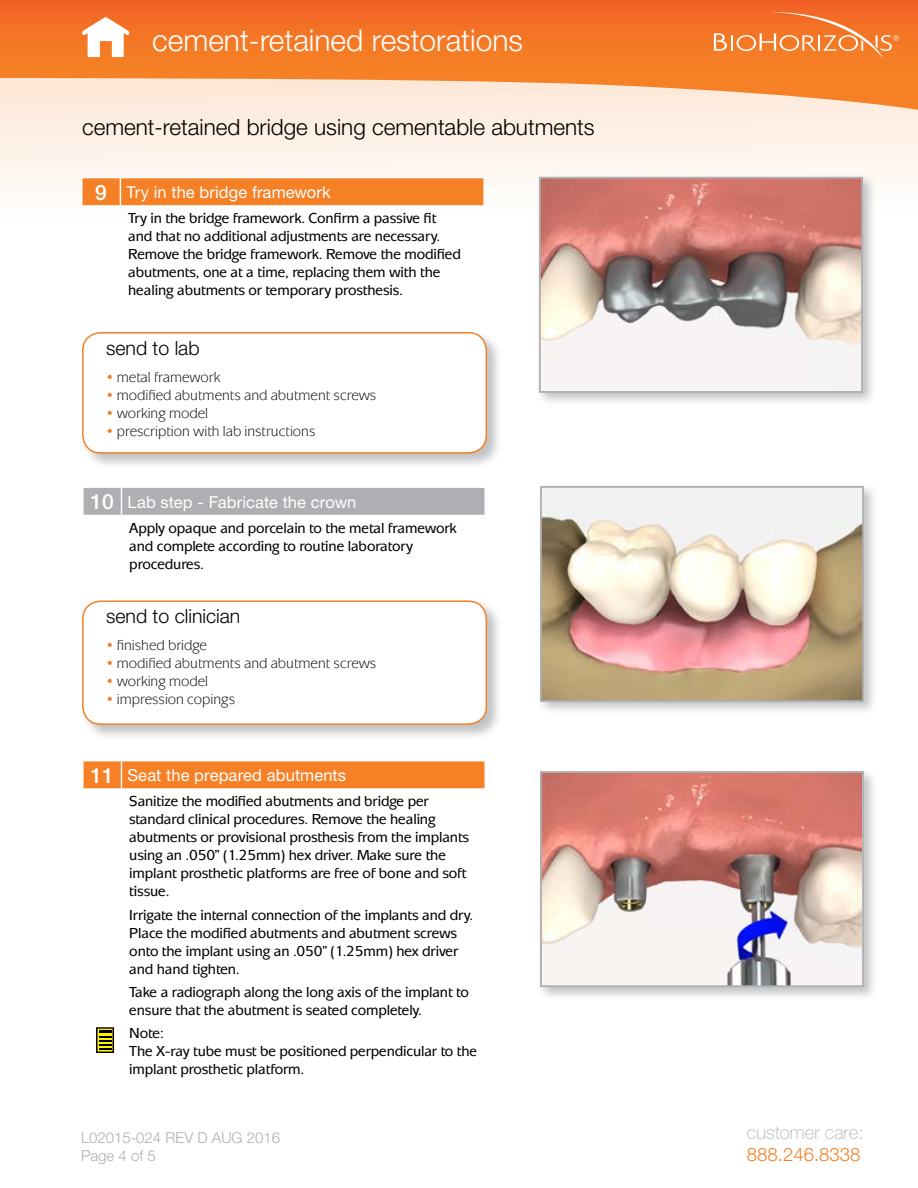
<style>
.page{position:relative;width:918px;height:1188px;background:#fff}
.page>*{position:absolute;margin:0;border:0;box-sizing:border-box;transform-origin:0 0}
.t1{font:300 30px "Helvetica Neue";color:#fff}
.t2{font:300 22.5px "Helvetica Neue";color:#000}
.t3{font:300 19.5px "Helvetica Neue";color:#000}
.t4{font:100 18.6px "Helvetica Neue";color:#adafb2}
.t5{font:300 18.6px "Helvetica Neue";color:#f58025}
.t6{font:16.5px "Helvetica Neue";letter-spacing:.005em;color:#fff}
.t7{font:500 15px/18px "Mixage ITC";letter-spacing:-.01em;color:#000}
.t8{font:15px "Mixage ITC";color:#000}
.t9{font:300 15px/18px "Helvetica Neue";color:#adafb2}
.s1{font-weight:500;font-size:21px}
.s2{color:#f58025}
</style>
<div class="page">
<svg style="left:0;top:112px;width:918px;height:78px;fill:#fef2e9"></svg>
<svg style="left:0;top:0;width:918px;height:112px;background:#f69456"></svg>
<svg style="left:714px;top:12px;width:185px;height:47px;background:#f4833d"></svg>
<svg style="left:81px;top:17px;width:49px;height:40px"></svg>
<div style="left:537px;top:482px;width:341px;height:233px;background:#adafb2;opacity:.75"></div>
<img style="left:543px;top:489px;width:318px;height:210px">
<div style="left:540px;top:486px;width:324px;height:216px;border:2px solid #adafb2"></div>
<div style="left:537px;top:768px;width:341px;height:232px;background:#adafb2;opacity:.75"></div>
<img style="left:543px;top:774px;width:318px;height:210px">
<div style="left:540px;top:771px;width:324px;height:216px;border:2px solid #adafb2"></div>
<svg style="left:83px;top:487px;width:401px;height:28px;background:#b0b2b5"></svg>
<div style="left:83px;top:761px;width:401px;height:28px;background:#f58025"></div>
<hr style="left:121px;top:788px;width:365px;height:2px;background:#fff">
<hr style="left:81px;top:177px;width:39px;height:1px;background:#fff">
<hr style="left:120px;top:177px;width:365px;height:1px;background:#fff">
<div style="left:81px;top:178px;width:402px;height:28px;background:#f58025"></div>
<hr style="left:483px;top:178px;width:2px;height:27px;background:#fff">
<hr style="left:120px;top:205px;width:365px;height:2px;background:#fff">
<div style="left:536px;top:173px;width:341px;height:233px;background:#adafb2;opacity:.75"></div>
<img style="left:542px;top:180px;width:318px;height:210px">
<div style="left:539px;top:177px;width:324px;height:216px;border:2px solid #adafb2"></div>
<div style="left:81px;top:331px;width:422px;height:138px;background:#adafb2;opacity:.75"></div>
<div style="left:83px;top:333px;width:403px;height:120px;background:#fff;border-radius:18px"></div>
<div style="left:82px;top:332px;width:405px;height:122px;border:2px solid #f58025;border-radius:18px"></div>
<div style="left:81px;top:599px;width:422px;height:142px;background:#adafb2;opacity:.75"></div>
<div style="left:83px;top:601px;width:403px;height:123px;background:#fff;border-radius:18px"></div>
<div style="left:82px;top:600px;width:405px;height:125px;border:2px solid #f58025;border-radius:18px"></div>
<svg style="left:96px;top:1027px;width:18px;height:26px"></svg>
<h1 class="t1" style="left:152px;top:22px;width:372px">cement-retained restorations</h1>
<h2 class="t2" style="left:82px;top:113px;width:514px">cement-retained bridge using cementable abutments</h2>
<p class="t6" style="left:95px;top:183px;width:237px"><span class="s1">9</span> Try in the bridge framework</p>
<p class="t7" style="left:128px;top:209px;width:334px">Try in the bridge framework. Confirm a passive fit and that no additional adjustments are necessary.<br>Remove the bridge framework. Remove the modified abutments, one at a time, replacing them with the healing abutments or temporary prosthesis.</p>
<h3 class="t3" style="left:106px;top:336px;width:95px">send to lab</h3>
<p class="t8" style="left:106px;top:368px;width:116px"><span class="s2">•</span> metal framework</p>
<p class="t8" style="left:106px;top:386px;width:272px"><span class="s2">•</span> modified abutments and abutment screws</p>
<p class="t8" style="left:106px;top:404px;width:104px"><span class="s2">•</span> working model</p>
<p class="t8" style="left:106px;top:422px;width:211px"><span class="s2">•</span> prescription with lab instructions</p>
<p class="t6" style="left:90px;top:492px;width:267px"><span class="s1">10</span> Lab step - Fabricate the crown</p>
<p class="t7" style="left:129px;top:519px;width:329px">Apply opaque and porcelain to the metal framework and complete according to routine laboratory procedures.</p>
<h3 class="t3" style="left:106px;top:604px;width:136px">send to clinician</h3>
<p class="t8" style="left:106px;top:637px;width:103px"><span class="s2">•</span> finished bridge</p>
<p class="t8" style="left:106px;top:655px;width:272px"><span class="s2">•</span> modified abutments and abutment screws</p>
<p class="t8" style="left:106px;top:673px;width:104px"><span class="s2">•</span> working model</p>
<p class="t8" style="left:106px;top:691px;width:131px"><span class="s2">•</span> impression copings</p>
<p class="t6" style="left:90px;top:766px;width:257px"><span class="s1">11</span> Seat the prepared abutments</p>
<p class="t7" style="left:129px;top:792px;width:341px">Sanitize the modified abutments and bridge per standard clinical procedures. Remove the healing abutments or provisional prosthesis from the implants using an .050” (1.25mm) hex driver. Make sure the implant prosthetic platforms are free of bone and soft tissue.</p>
<p class="t7" style="left:129px;top:906px;width:345px">Irrigate the internal connection of the implants and dry.<br>Place the modified abutments and abutment screws onto the implant using an .050” (1.25mm) hex driver and hand tighten.</p>
<p class="t7" style="left:129px;top:983px;width:341px">Take a radiograph along the long axis of the implant to ensure that the abutment is seated completely.</p>
<p class="t7" style="left:129px;top:1024px;width:349px">Note:<br>The X-ray tube must be positioned perpendicular to the implant prosthetic platform.</p>
<p class="t9" style="left:81px;top:1128px;width:201px">L02015-024 REV D AUG 2016<br>Page 4 of 5</p>
<p class="t4" style="left:747px;top:1121px;width:118px">customer care:</p>
<p class="t5" style="left:747px;top:1143px;width:115px">888.246.8338</p>
</div>
